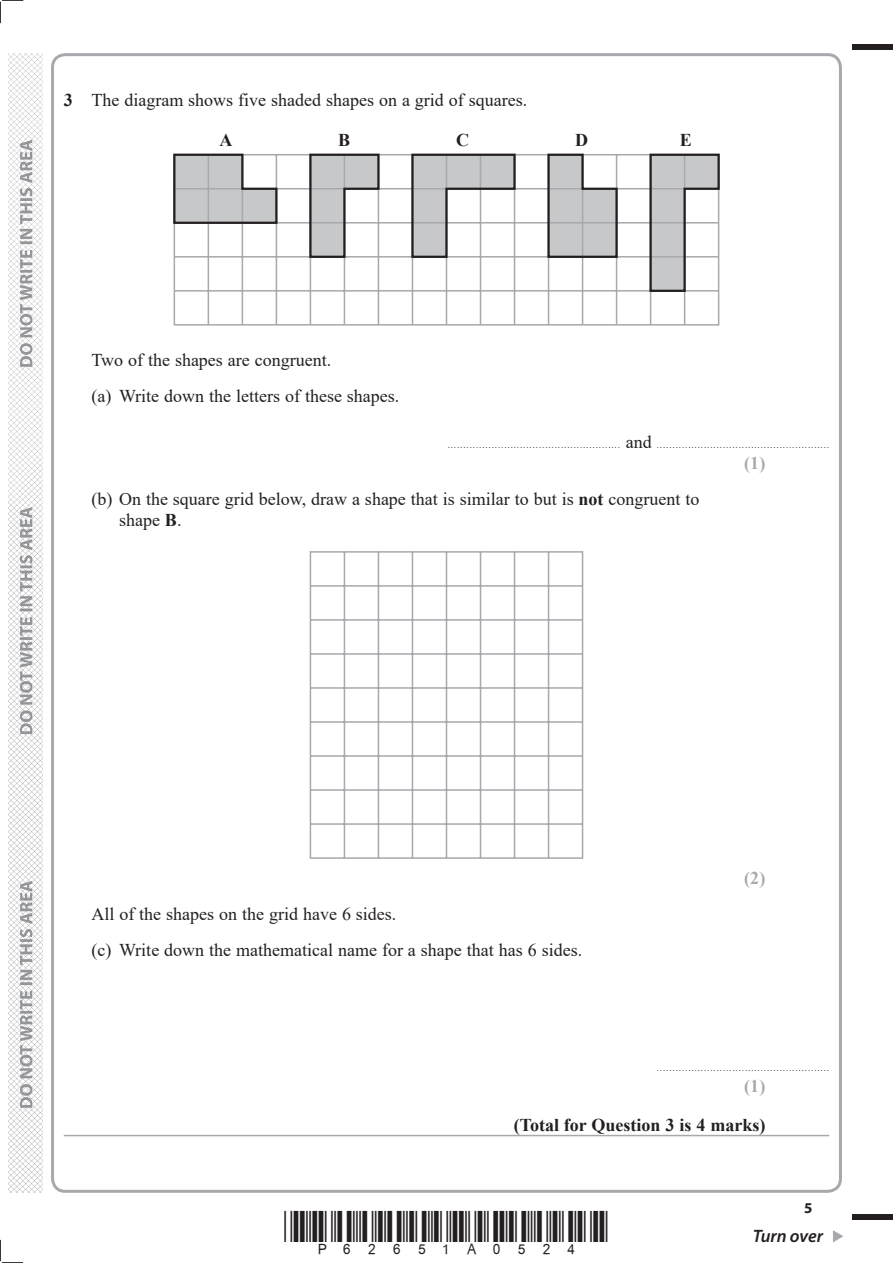
<style>
.page{position:relative;width:893px;height:1263px;background:#fff}
.page>*{position:absolute;margin:0;border:0;box-sizing:border-box;transform-origin:0 0}
.t1{font:18px/36px "Times New Roman";color:#231f20}
.t2{font:700 18px "Times New Roman";color:#231f20}
.t3{font:700 18px "Times New Roman";color:#a8a9ad}
.t4{font:italic 600 18px "Myriad Pro";letter-spacing:-.005em;color:#231f20}
.t5{font:700 15px "Myriad Pro";color:#231f20}
.t6{font:9px "Times New Roman";color:#231f20}
.s1{font-weight:700}
.s2{font-size:18px}
</style>
<div class="page">
<div style="left:853px;top:45px;width:40px;height:5px;background:#231f20"></div>
<div style="left:853px;top:1214px;width:40px;height:6px;background:#231f20"></div>
<svg style="left:833px;top:1230px;width:10px;height:12px"></svg>
<svg style="left:0;top:0;width:23px;height:23px"></svg>
<svg style="left:0;top:1240px;width:23px;height:23px"></svg>
<img style="left:9px;top:53px;width:34px;height:1140px">
<svg style="left:20px;top:140px;width:12px;height:968px"></svg>
<hr style="left:64px;top:1135px;width:765px;height:1px;background:#a8a9ad">
<svg style="left:173px;top:293px;width:547px;height:33px"></svg>
<svg style="left:173px;top:154px;width:547px;height:139px"></svg>
<svg style="left:310px;top:551px;width:273px;height:308px"></svg>
<p class="t1" style="left:64px;top:81px;width:465px"><span class="s1">3</span> The diagram shows five shaded shapes on a grid of squares.</p>
<p class="t2" style="left:219px;top:127px;width:14px">A</p>
<p class="t2" style="left:338px;top:127px;width:14px">B</p>
<p class="t2" style="left:456px;top:127px;width:14px">C</p>
<p class="t2" style="left:575px;top:127px;width:14px">D</p>
<p class="t2" style="left:680px;top:127px;width:14px">E</p>
<p class="t1" style="left:91px;top:341px;width:310px">Two of the shapes are congruent.<br>(a) Write down the letters of these shapes.</p>
<p class="t6" style="left:448px;top:439px;width:383px">....................................................... <span class="s2">and</span> .......................................................</p>
<p class="t3" style="left:744px;top:450px;width:23px">(1)</p>
<p class="t1" style="left:119px;top:488px;width:582px;line-height:21px;text-indent:-28px">(b) On the square grid below, draw a shape that is similar to but is <span class="s1">not</span> congruent to shape <span class="s1">B</span>.</p>
<p class="t1" style="left:91px;top:895px;width:492px">All of the shapes on the grid have 6 sides.<br>(c) Write down the mathematical name for a shape that has 6 sides.</p>
<p class="t3" style="left:744px;top:865px;width:23px">(2)</p>
<p class="t6" style="left:657px;top:1061px;width:174px">.......................................................</p>
<p class="t3" style="left:744px;top:1072px;width:23px">(1)</p>
<p class="t2" style="left:514px;top:1111px;width:253px">(Total for Question 3 is 4 marks)</p>
<p class="t5" style="left:804px;top:1198px;width:10px">5</p>
<p class="t4" style="left:753px;top:1225px;width:72px">Turn over</p>
</div>
